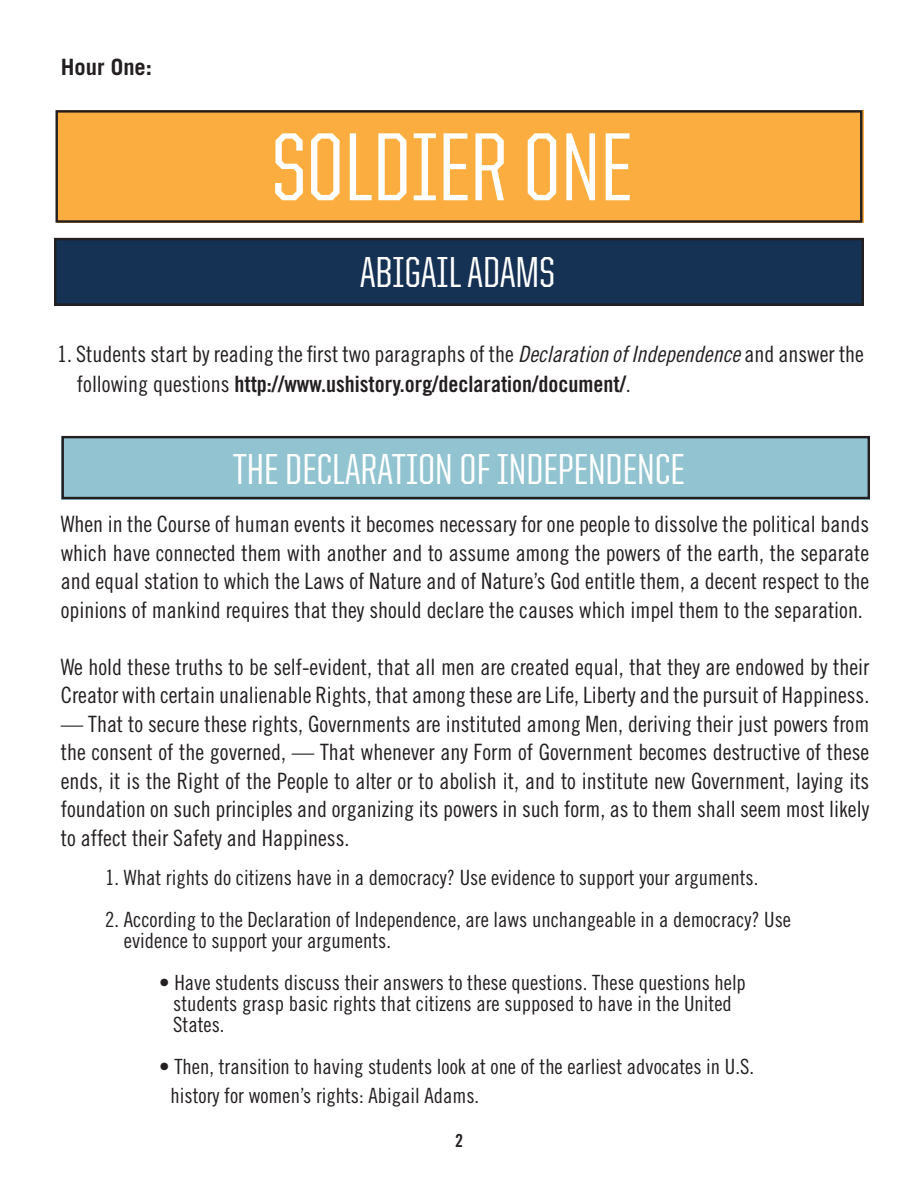
<style>
.page{position:relative;width:918px;height:1188px;background:#fff}
.page>*{position:absolute;margin:0;border:0;box-sizing:border-box;transform-origin:0 0}
.t1{font:500 97.05px "United Sans Cond";color:#fff}
.t2{font:500 43.5px "United Sans Cond";color:#fff}
.t3{font:22.5px/28.5px "Trade Gothic LT Std Cn 18";color:#231f20;text-align:justify}
.t4{font:22.5px "Trade Gothic LT Std Bd Cn 20";color:#231f20}
.t5{font:700 22.5px "Trade Gothic LT Std";color:#231f20}
.t6{font:21px/21px "Trade Gothic LT Std Cn 18";color:#231f20}
.t7{font:18px "Trade Gothic LT Std Bd Cn 20";color:#231f20}
.s1{font-family:"Trade Gothic LT Std Cn 18 Obl"}
.s2{font-family:"Trade Gothic LT Std Cn 18"}
</style>
<div class="page">
<div style="left:57px;top:110px;width:807px;height:113px;background:#fbae3f"></div>
<div style="left:55px;top:110px;width:807px;height:113px;border:2px solid #231f20"></div>
<div style="left:54px;top:238px;width:810px;height:68px;background:#153154"></div>
<div style="left:54px;top:238px;width:810px;height:68px;border:2px solid #231f20"></div>
<div style="left:62px;top:436px;width:808px;height:63px;background:#91c4d0"></div>
<div style="left:62px;top:436px;width:808px;height:63px;border:2px solid #231f20"></div>
<p class="t5" style="left:61px;top:53px;width:93px">Hour One:</p>
<p class="t1" style="left:272px;top:118px;width:362px">SOLDIER ONE</p>
<p class="t2" style="left:360px;top:250px;width:196px">ABIGAIL ADAMS</p>
<p class="t3" style="left:57px;top:339px;width:809px">1. Students start by reading the first two paragraphs of the <span class="s1">Declaration of Independence</span> and answer the</p>
<p class="t4" style="left:77px;top:370px;width:555px"><span class="s2">following questions</span> http://www.ushistory.org/declaration/document/<span class="s2">.</span></p>
<p class="t2" style="left:233px;top:447px;width:454px">THE DECLARATION OF INDEPENDENCE</p>
<p class="t3" style="left:61px;top:510px;width:810px">When in the Course of human events it becomes necessary for one people to dissolve the political bands which have connected them with another and to assume among the powers of the earth, the separate and equal station to which the Laws of Nature and of Nature’s God entitle them, a decent respect to the opinions of mankind requires that they should declare the causes which impel them to the separation.</p>
<p class="t3" style="left:61px;top:652px;width:810px">We hold these truths to be self-evident, that all men are created equal, that they are endowed by their<br>Creator with certain unalienable Rights, that among these are Life, Liberty and the pursuit of Happiness.</p>
<p class="t3" style="left:61px;top:709px;width:810px">— That to secure these rights, Governments are instituted among Men, deriving their just powers from the consent of the governed, — That whenever any Form of Government becomes destructive of these ends, it is the Right of the People to alter or to abolish it, and to institute new Government, laying its foundation on such principles and organizing its powers in such form, as to them shall seem most likely to affect their Safety and Happiness.</p>
<p class="t6" style="left:105px;top:867px;width:655px">1. What rights do citizens have in a democracy? Use evidence to support your arguments.</p>
<p class="t6" style="left:105px;top:909px;width:687px">2. According to the Declaration of Independence, are laws unchangeable in a democracy? Use</p>
<p class="t6" style="left:124px;top:930px;width:269px">evidence to support your arguments.</p>
<p class="t6" style="left:159px;top:972px;width:588px">• Have students discuss their answers to these questions. These questions help</p>
<p class="t6" style="left:173px;top:993px;width:560px">students grasp basic rights that citizens are supposed to have in the United<br>States.</p>
<p class="t6" style="left:171px;top:1052px;width:585px;line-height:28.5px;text-indent:-11px">• Then, transition to having students look at one of the earliest advocates in U.S. history for women’s rights: Abigail Adams.</p>
<p class="t7" style="left:455px;top:1130px;width:9px">2</p>
</div>
